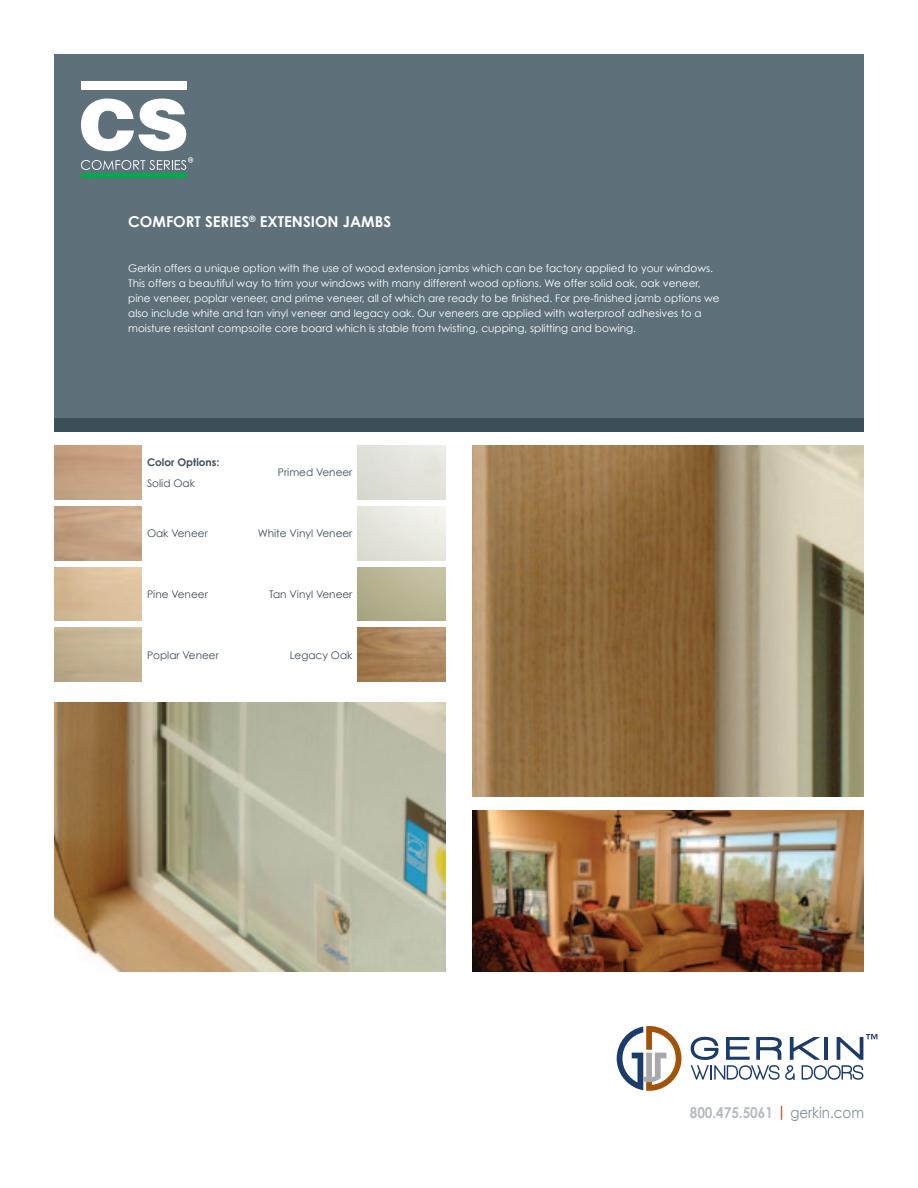
<style>
.page{position:relative;width:918px;height:1188px;background:#fff}
.page>*{position:absolute;margin:0;border:0;box-sizing:border-box;transform-origin:0 0}
.t1{font:700 15px "Century Gothic";color:#fff}
.t2{font:700 15px "Century Gothic";color:#b5bbc0;scale:.9 1}
.t3{font:10.5px/15px "Century Gothic";color:#fff}
.t4{font:10.5px "Century Gothic";color:#3d4f59}
.t5{font:700 10.5px "Century Gothic";color:#3d4f59}
.s1{color:#b54b2b}
.s2{font-weight:400;color:#828f96}
</style>
<div class="page">
<div style="left:54px;top:54px;width:810px;height:378px;background:#5e717b"></div>
<div style="left:54px;top:418px;width:810px;height:14px;background:#3d4f58"></div>
<img style="left:472px;top:446px;width:392px;height:350px">
<img style="left:54px;top:702px;width:392px;height:270px">
<img style="left:472px;top:810px;width:392px;height:162px">
<svg style="left:617px;top:1026px;width:64px;height:65px"></svg>
<svg style="left:691px;top:1034px;width:186px;height:46px"></svg>
<div style="left:81px;top:173px;width:105px;height:5px;background:#00ab4d"></div>
<div style="left:81px;top:81px;width:105px;height:9px;background:#fff"></div>
<svg style="left:81px;top:99px;width:105px;height:52px"></svg>
<svg style="left:81px;top:157px;width:112px;height:13px"></svg>
<img style="left:358px;top:628px;width:88px;height:54px">
<h1 class="t1" style="left:128px;top:212px;width:264px">COMFORT SERIES<sup>®</sup> EXTENSION JAMBS</h1>
<p class="t3" style="left:128px;top:261px;width:593px">Gerkin offers a unique option with the use of wood extension jambs which can be factory applied to your windows.<br>This offers a beautiful way to trim your windows with many different wood options. We offer solid oak, oak veneer, pine veneer, poplar veneer, and prime veneer, all of which are ready to be finished. For pre-finished jamb options we also include white and tan vinyl veneer and legacy oak. Our veneers are applied with waterproof adhesives to a moisture resistant compsoite core board which is stable from twisting, cupping, splitting and bowing.</p>
<p class="t5" style="left:147px;top:455px;width:74px">Color Options:</p>
<p class="t4" style="left:147px;top:477px;width:49px">Solid Oak</p>
<p class="t4" style="left:278px;top:466px;width:76px">Primed Veneer</p>
<p class="t4" style="left:147px;top:527px;width:62px">Oak Veneer</p>
<p class="t4" style="left:258px;top:527px;width:96px">White Vinyl Veneer</p>
<p class="t4" style="left:147px;top:588px;width:62px">Pine Veneer</p>
<p class="t4" style="left:269px;top:588px;width:85px">Tan Vinyl Veneer</p>
<p class="t4" style="left:147px;top:648px;width:73px">Poplar Veneer</p>
<p class="t4" style="left:290px;top:649px;width:64px">Legacy Oak</p>
<h1 class="t2" style="left:690px;top:1103px;width:195px">800.475.5061 <span class="s1">|</span> <span class="s2">gerkin.com</span></h1>
</div>
